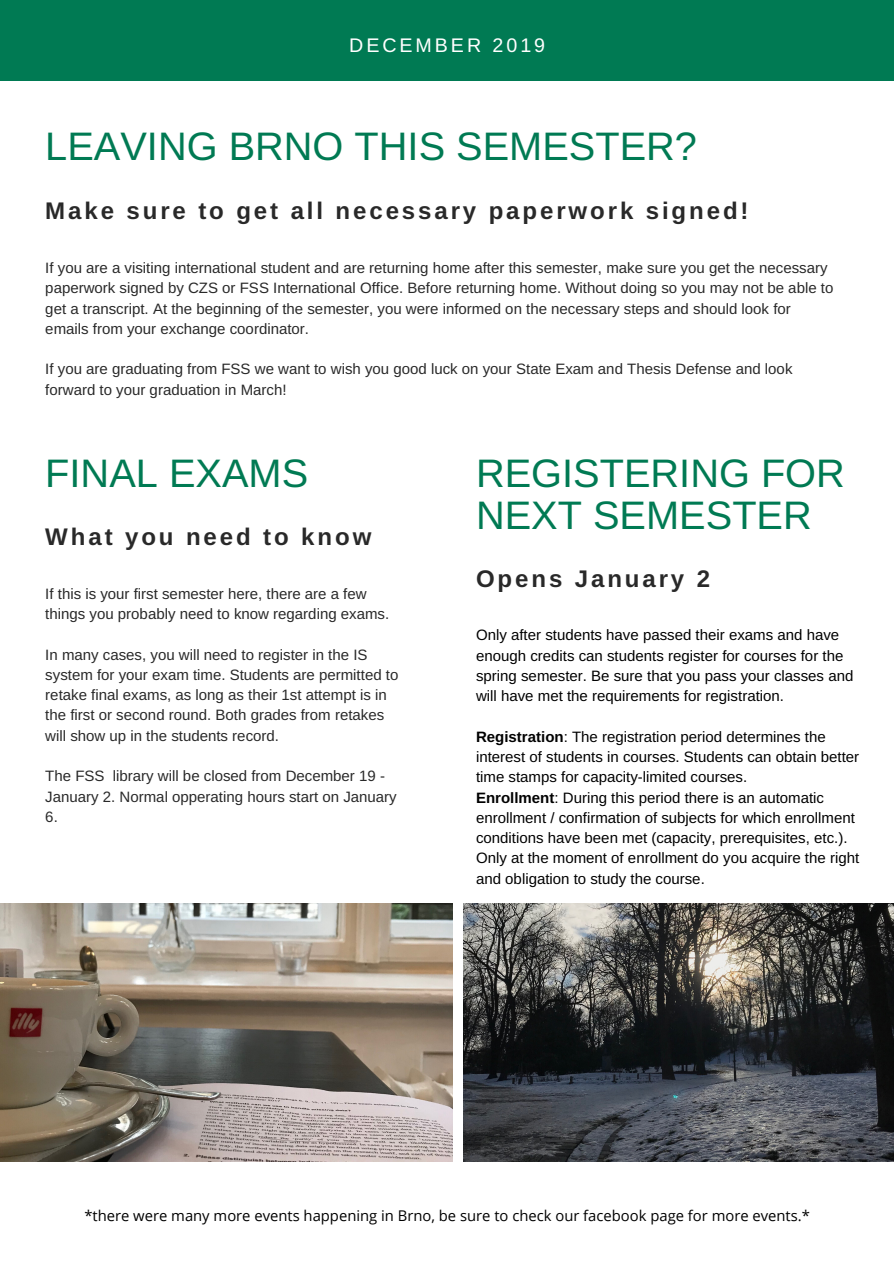
<style>
.page{position:relative;width:894px;height:1264px;background:#fff}
.page>*{position:absolute;margin:0;border:0;box-sizing:border-box;transform-origin:0 0}
.t1{font:39.75px/41.7px "Arimo";color:#007a53}
.t2{font:700 24px "Arimo";letter-spacing:.12em;color:#292929}
.t3{font:19.65px "Arimo";letter-spacing:.15em;color:#fff}
.t4{font:15px/20.2px "Arimo";color:#292929}
.t5{font:15px/20.2px "Arimo";color:#000}
.t6{font:14.7px "Open Sans";color:#000}
.s1{font-weight:700}
</style>
<div class="page">
<img style="left:0;top:903px;width:452px;height:258px">
<img style="left:463px;top:903px;width:430px;height:258px">
<div style="left:0;top:0;width:893px;height:81px;background:#007a53"></div>
<h3 class="t3" style="left:349px;top:34px;width:197px">DECEMBER 2019</h3>
<h1 class="t1" style="left:45px;top:125px;width:653px">LEAVING BRNO THIS SEMESTER?</h1>
<h2 class="t2" style="left:45px;top:197px;width:704px">Make sure to get all necessary paperwork signed!</h2>
<p class="t4" style="left:45px;top:258px;width:789px">If you are a visiting international student and are returning home after this semester, make sure you get the necessary paperwork signed by CZS or FSS International Office. Before returning home. Without doing so you may not be able to get a transcript. At the beginning of the semester, you were informed on the necessary steps and should look for emails from your exchange coordinator.</p>
<p class="t4" style="left:45px;top:359px;width:748px">If you are graduating from FSS we want to wish you good luck on your State Exam and Thesis Defense and look forward to your graduation in March!</p>
<h1 class="t1" style="left:45px;top:452px;width:264px">FINAL EXAMS</h1>
<h2 class="t2" style="left:45px;top:523px;width:327px">What you need to know</h2>
<p class="t4" style="left:45px;top:583px;width:345px">If this is your first semester here, there are a few things you probably need to know regarding exams.</p>
<p class="t4" style="left:45px;top:644px;width:354px">In many cases, you will need to register in the IS system for your exam time. Students are permitted to retake final exams, as long as their 1st attempt is in the first or second round. Both grades from retakes will show up in the students record.</p>
<p class="t4" style="left:45px;top:766px;width:353px">The FSS library will be closed from December 19 -<br>January 2. Normal opperating hours start on January<br>6.</p>
<h1 class="t1" style="left:476px;top:452px;width:370px">REGISTERING FOR<br>NEXT SEMESTER</h1>
<h2 class="t2" style="left:476px;top:565px;width:235px">Opens January 2</h2>
<p class="t5" style="left:476px;top:625px;width:379px">Only after students have passed their exams and have enough credits can students register for courses for the spring semester. Be sure that you pass your classes and will have met the requirements for registration.</p>
<p class="t5" style="left:476px;top:726px;width:384px"><span class="s1">Registration</span>: The registration period determines the interest of students in courses. Students can obtain better time stamps for capacity-limited courses.<br><span class="s1">Enrollment</span>: During this period there is an automatic enrollment / confirmation of subjects for which enrollment conditions have been met (capacity, prerequisites, etc.).<br>Only at the moment of enrollment do you acquire the right and obligation to study the course.</p>
<p class="t6" style="left:84px;top:1205px;width:727px">*there were many more events happening in Brno, be sure to check our facebook page for more events.*</p>
</div>
